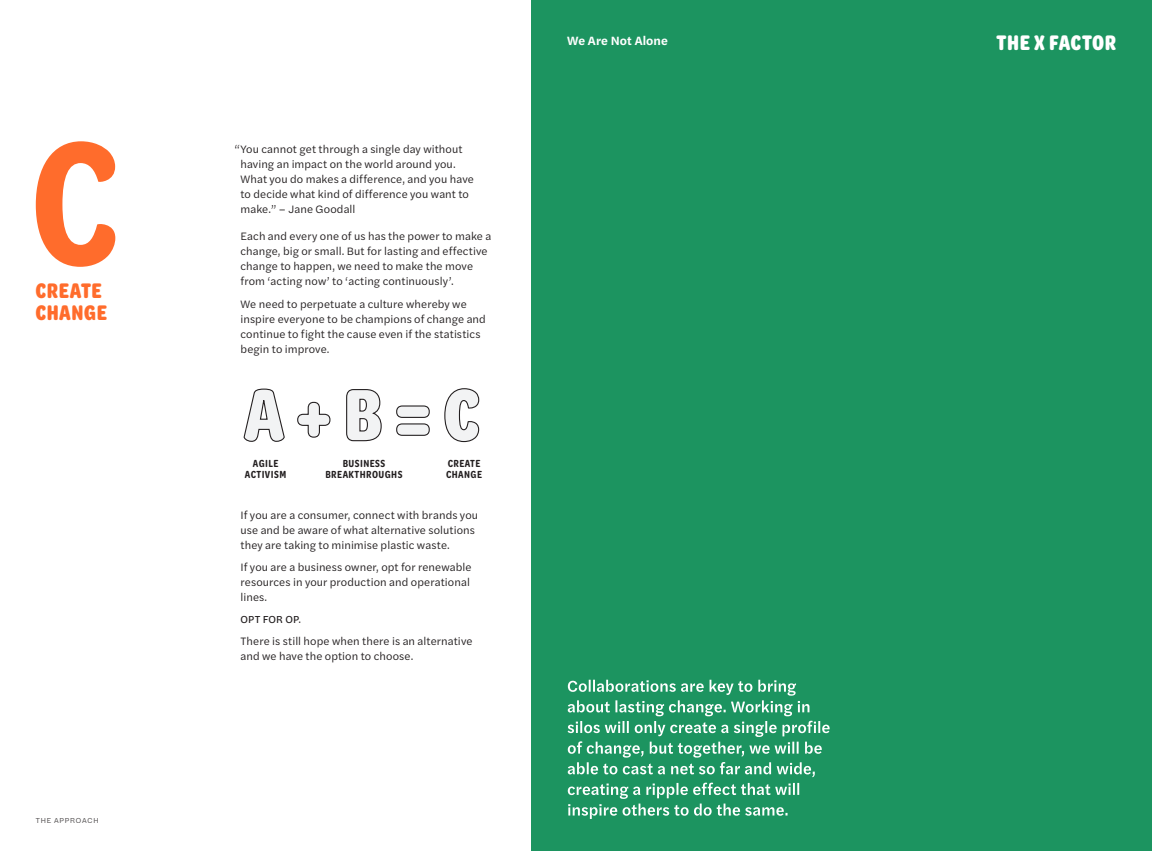
<style>
.page{position:relative;width:1152px;height:851px;background:#fff}
.page>*{position:absolute;margin:0;border:0;box-sizing:border-box;transform-origin:0 0}
.t1{font:600 187.5px "Omnes Narrow";color:#ff6c2c}
.t2{font:700 22.5px "Omnes Narrow";letter-spacing:.025em;color:#ff6c2c}
.t3{font:700 22.5px "Omnes Narrow";letter-spacing:.025em;color:#fff}
.t4{font:600 12.5px "Halyard Text";letter-spacing:.005em;color:#fff}
.t5{font:11.25px/15px "Halyard Text";letter-spacing:.01em;color:#231f20}
.t6{font:600 11px/11.5px "Omnes Narrow";letter-spacing:.04em;color:#231f20;text-align:center}
.t7{font:10.62px "Halyard Text";letter-spacing:.015em;color:#231f20}
.t8{font:7.5px "Halyard Micro";letter-spacing:.025em;color:#231f20}
.s1{font-size:11.25px}
</style>
<div class="page">
<svg style="left:243px;top:388px;width:41px;height:54px"></svg>
<svg style="left:297px;top:401px;width:34px;height:37px"></svg>
<svg style="left:346px;top:389px;width:36px;height:52px"></svg>
<svg style="left:396px;top:405px;width:34px;height:31px"></svg>
<svg style="left:444px;top:388px;width:36px;height:54px"></svg>
<div style="left:531px;top:0;width:621px;height:850px;background:#1c9460"></div>
<svg style="left:567px;top:679px;width:262px;height:139px"></svg>
<p class="t1" style="left:29px;top:77px;width:92px">C</p>
<p class="t2" style="left:35px;top:275px;width:68px">CREATE</p>
<p class="t2" style="left:35px;top:297px;width:73px">CHANGE</p>
<p class="t8" style="left:35px;top:814px;width:65px">THE APPROACH</p>
<p class="t5" style="left:240px;top:141px;width:235px;text-indent:-6px">“You cannot get through a single day without having an impact on the world around you.<br>What you do makes a difference, and you have to decide what kind of difference you want to make.” – Jane Goodall</p>
<p class="t5" style="left:240px;top:228px;width:252px">Each and every one of us has the power to make a change, big or small. But for lasting and effective change to happen, we need to make the move from ‘acting now’ to ‘acting continuously’.</p>
<p class="t5" style="left:240px;top:295px;width:247px">We need to perpetuate a culture whereby we inspire everyone to be champions of change and continue to fight the cause even if the statistics begin to improve.</p>
<p class="t6" style="left:245px;top:457px;width:43px">AGILE<br>ACTIVISM</p>
<p class="t6" style="left:325px;top:457px;width:79px">BUSINESS<br>BREAKTHROUGHS</p>
<p class="t6" style="left:446px;top:457px;width:38px;text-align:left">CREATE<br>CHANGE</p>
<p class="t5" style="left:240px;top:506px;width:239px">If you are a consumer, connect with brands you use and be aware of what alternative solutions they are taking to minimise plastic waste.</p>
<p class="t5" style="left:240px;top:559px;width:232px">If you are a business owner, opt for renewable resources in your production and operational lines.</p>
<p class="t7" style="left:240px;top:611px;width:62px">OPT FOR OP<span class="s1">.</span></p>
<p class="t5" style="left:240px;top:633px;width:233px">There is still hope when there is an alternative and we have the option to choose.</p>
<p class="t4" style="left:567px;top:31px;width:102px">We Are Not Alone</p>
<p class="t3" style="left:996px;top:28px;width:121px">THE X FACTOR</p>
</div>
